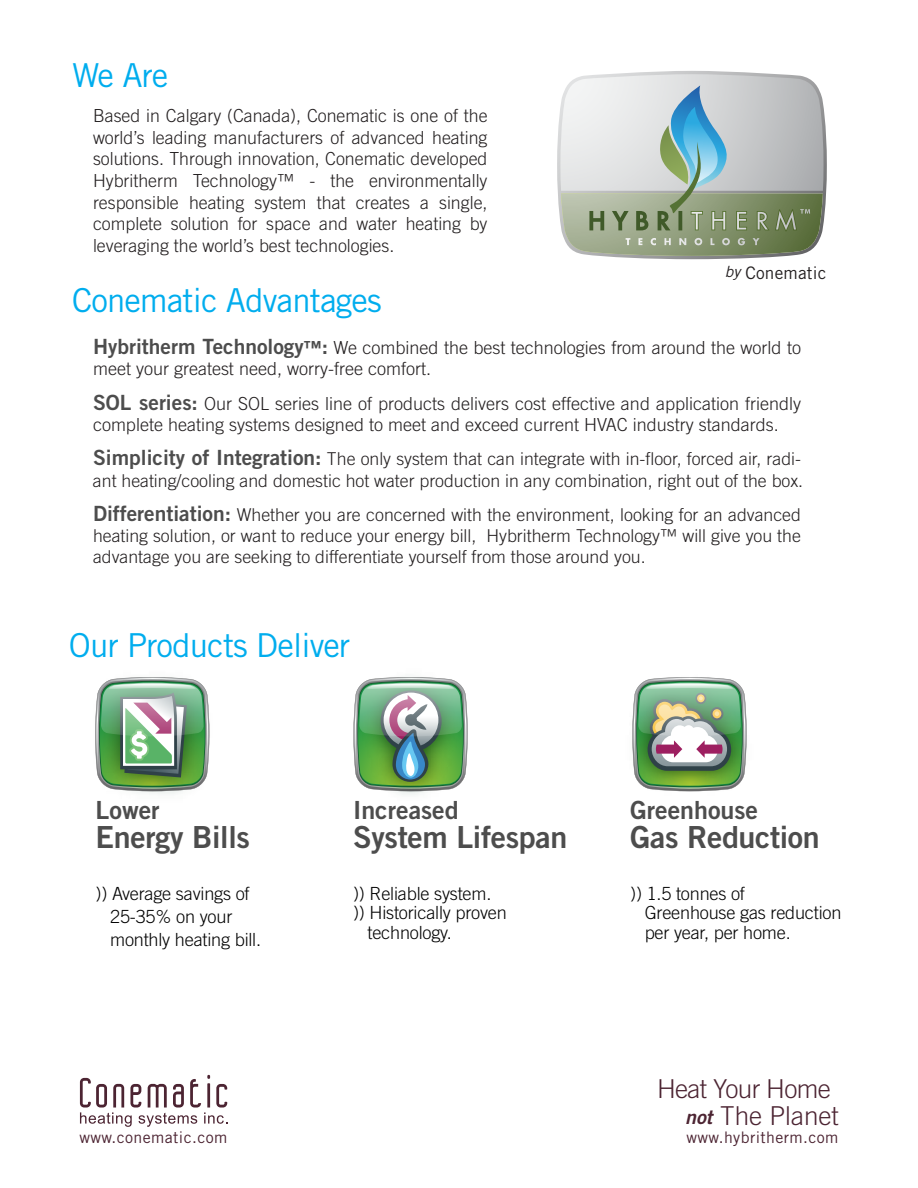
<style>
.page{position:relative;width:918px;height:1188px;background:#fff}
.page>*{position:absolute;margin:0;border:0;box-sizing:border-box;transform-origin:0 0}
.t1{font:33px "Trade Gothic";letter-spacing:-.025em;color:#00adee}
.t2{font:30.45px "Trade Gothic Bold Two";letter-spacing:-.01em;color:#4d4d4d}
.t3{font:300 26.1px/27.3px "Trade Gothic";letter-spacing:-.025em;color:#4c2432}
.t4{font:25.05px "Trade Gothic Bold Two";color:#4d4d4d}
.t5{font:300 18.15px/23.1px "Trade Gothic";letter-spacing:-.01em;color:#000}
.t6{font:300 18px/21.6px "Trade Gothic";color:#231f20}
.t7{font:300 17.7px/21.3px "Trade Gothic";color:#231f20}
.t8{font:17.25px "Trade Gothic";letter-spacing:.01em;color:#231f20}
.t9{font:15.9px "Trade Gothic";letter-spacing:.025em;color:#4c2432}
.s1{font-style:italic;font-size:15.45px}
.s2{font-family:"Trade Gothic Bold Two";font-weight:400;font-size:21px;color:#4d4d4d}
.s3{font-family:"Trade Gothic Bold Two";font-weight:400;color:#4d4d4d}
.s4{font-family:"Trade Gothic Bold Two";font-weight:400;font-style:italic;font-size:19.5px}
</style>
<div class="page">
<svg style="left:557px;top:71px;width:270px;height:188px"></svg>
<svg style="left:560px;top:74px;width:264px;height:182px;background:#b2beb5"></svg>
<svg style="left:80px;top:1075px;width:147px;height:52px"></svg>
<svg style="left:95px;top:677px;width:114px;height:114px;background:#87ad88"></svg>
<img style="left:396px;top:791px;width:29px;height:4px">
<img style="left:353px;top:677px;width:115px;height:114px">
<img style="left:632px;top:677px;width:115px;height:114px">
<h1 class="t1" style="left:72px;top:55px;width:98px">We Are</h1>
<p class="t6" style="left:93px;top:105px;width:396px;text-align:justify">Based in Calgary (Canada), Conematic is one of the world’s leading manufacturers of advanced heating solutions. Through innovation, Conematic developed Hybritherm Technology™ - the environmentally responsible heating system that creates a single, complete solution for space and water heating by leveraging the world’s best technologies.</p>
<h1 class="t1" style="left:72px;top:280px;width:311px">Conematic Advantages</h1>
<p class="t8" style="left:725px;top:263px;width:103px"><span class="s1">by</span> Conematic</p>
<p class="t6" style="left:93px;top:336px;width:710px"><span class="s2">Hybritherm Technology</span><span class="s3">™</span><span class="s2">:</span> We combined the best technologies from around the world to meet your greatest need, worry-free comfort.</p>
<p class="t6" style="left:93px;top:392px;width:710px"><span class="s2">SOL series:</span> Our SOL series line of products delivers cost effective and application friendly complete heating systems designed to meet and exceed current HVAC industry standards.</p>
<p class="t7" style="left:93px;top:448px;width:712px"><span class="s2">Simplicity of Integration:</span> The only system that can integrate with in-floor, forced air, radi&shy;ant heating/cooling and domestic hot water production in any combination, right out of the box.</p>
<p class="t7" style="left:93px;top:504px;width:709px;text-align:justify"><span class="s2">Differentiation:</span> Whether you are concerned with the environment, looking for an advanced heating solution, or want to reduce your energy bill, Hybritherm Technology™ will give you the advantage you are seeking to differentiate yourself from those around you.</p>
<h1 class="t1" style="left:69px;top:626px;width:283px">Our Products Deliver</h1>
<h3 class="t4" style="left:96px;top:794px;width:65px">Lower</h3>
<h2 class="t2" style="left:96px;top:818px;width:156px">Energy Bills</h2>
<p class="t5" style="left:110px;top:881px;width:153px;text-indent:-15px">)) Average savings of<br>25-35% on your monthly heating bill.</p>
<h3 class="t4" style="left:353px;top:794px;width:107px">Increased</h3>
<h2 class="t2" style="left:353px;top:818px;width:216px">System Lifespan</h2>
<p class="t5" style="left:353px;top:881px;width:140px">)) Reliable system.</p>
<p class="t5" style="left:353px;top:901px;width:155px">)) Historically proven</p>
<p class="t5" style="left:368px;top:921px;width:86px">technology.</p>
<h3 class="t4" style="left:630px;top:794px;width:129px">Greenhouse</h3>
<h2 class="t2" style="left:630px;top:818px;width:191px">Gas Reduction</h2>
<p class="t5" style="left:645px;top:883px;width:198px;line-height:19.8px;text-indent:-15px">)) 1.5 tonnes of<br>Greenhouse gas reduction per year, per home.</p>
<h3 class="t3" style="left:685px;top:1075px;width:155px;text-indent:-28px">Heat Your Home <span class="s4">not</span> The Planet</h3>
<p class="t9" style="left:79px;top:1127px;width:149px">www.conematic.com</p>
<p class="t9" style="left:687px;top:1127px;width:153px">www.hybritherm.com</p>
</div>
